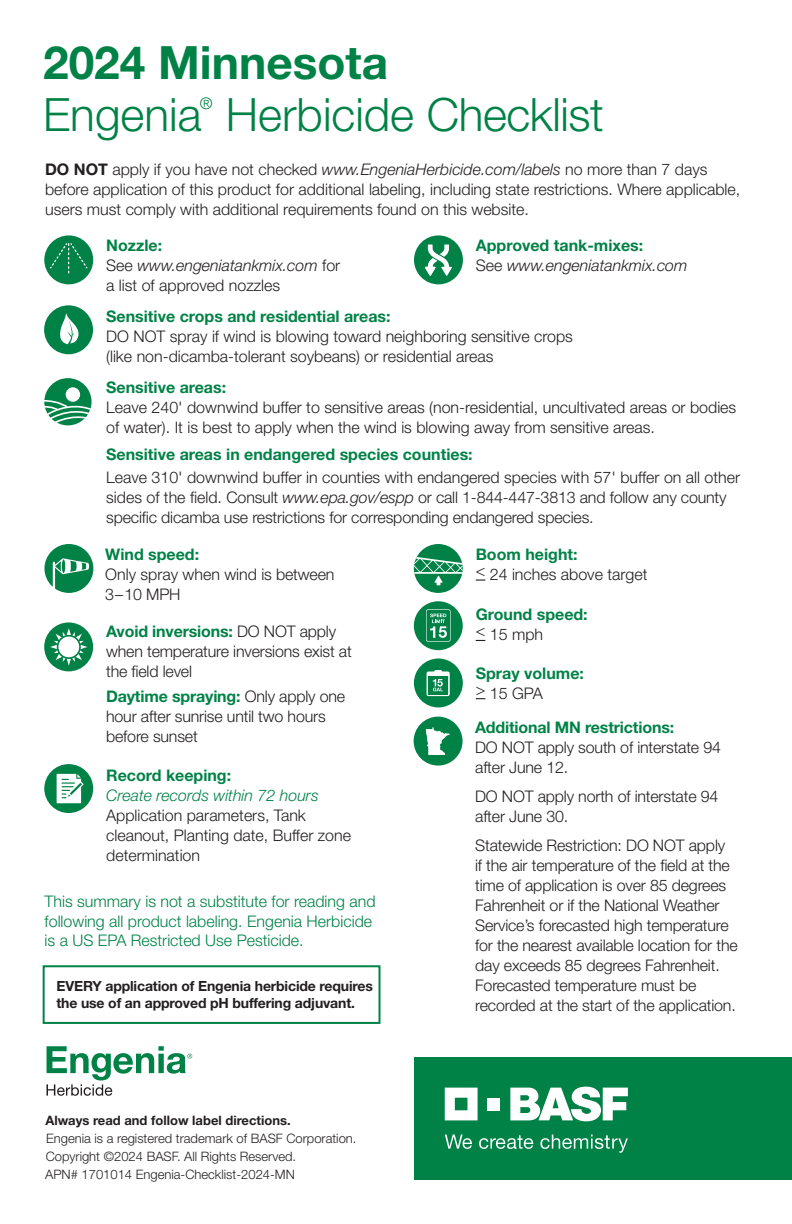
<style>
.page{position:relative;width:792px;height:1224px;background:#fff}
.page>*{position:absolute;margin:0;border:0;box-sizing:border-box;transform-origin:0 0}
.t1{font:700 46px/52px "Helvetica Neue LT Std";color:#008247}
.t2{font:300 46px "Helvetica Neue LT Std";letter-spacing:-.005em;color:#008247}
.t3{font:300 16px/20px "Helvetica Neue LT Std";color:#231f20}
.t4{font:700 16px/20px "Helvetica Neue LT Std";color:#008247}
.t5{font:300 16px/19.2px "Helvetica Neue LT Std";color:#008247}
.t6{font:italic 300 16px/20px "Helvetica Neue LT Std";color:#008247}
.t7{font:italic 300 16px "Helvetica Neue LT Std";color:#231f20}
.t8{font:700 14px/16.8px "Helvetica Neue LT Std";letter-spacing:-.01em;color:#231f20}
.t9{font:300 13px/18px "Helvetica Neue LT Std";color:#231f20}
.t10{font:700 13px "Helvetica Neue LT Std";color:#231f20}
.s1{font-weight:300}
.s2{font-weight:700}
.s3{font-style:italic}
.s4{font-weight:700;color:#008247}
.s5{font-style:normal}
.s6{font-weight:700;font-style:normal}
.s7{font-weight:300;color:#231f20}
</style>
<div class="page">
<svg style="left:46px;top:1046px;width:146px;height:50px"></svg>
<div style="left:44px;top:305px;width:49px;height:49px;background:#008247;border-radius:50%"></div>
<svg style="left:60px;top:313px;width:19px;height:31px"></svg>
<div style="left:44px;top:235px;width:49px;height:49px;background:#008247;border-radius:50%"></div>
<svg style="left:50px;top:243px;width:38px;height:30px"></svg>
<div style="left:414px;top:544px;width:49px;height:49px;background:#008247;border-radius:50%"></div>
<svg style="left:414px;top:557px;width:49px;height:28px"></svg>
<svg style="left:476px;top:579px;width:9px;height:2px"></svg>
<div style="left:414px;top:601px;width:49px;height:49px;background:#008247;border-radius:50%"></div>
<svg style="left:426px;top:609px;width:25px;height:33px"></svg>
<div style="left:44px;top:622px;width:49px;height:49px;background:#008247;border-radius:50%"></div>
<svg style="left:50px;top:628px;width:37px;height:38px"></svg>
<div style="left:44px;top:764px;width:49px;height:49px;background:#008247;border-radius:50%"></div>
<svg style="left:57px;top:774px;width:27px;height:29px"></svg>
<div style="left:44px;top:544px;width:49px;height:49px;background:#008247;border-radius:50%"></div>
<svg style="left:53px;top:558px;width:36px;height:32px"></svg>
<div style="left:43px;top:377px;width:49px;height:49px;background:#008247;border-radius:50%"></div>
<div style="left:66px;top:387px;width:14px;height:15px;background:#fff;border-radius:50%"></div>
<div style="left:43px;top:376px;width:50px;height:51px;border:2px solid #fff;border-radius:50%"></div>
<svg style="left:43px;top:399px;width:50px;height:28px"></svg>
<div style="left:414px;top:235px;width:49px;height:49px;background:#008247;border-radius:50%"></div>
<svg style="left:425px;top:245px;width:27px;height:31px"></svg>
<div style="left:414px;top:1057px;width:378px;height:122px;background:#008247"></div>
<svg style="left:445px;top:1088px;width:33px;height:32px"></svg>
<div style="left:488px;top:1098px;width:12px;height:12px;background:#fff"></div>
<svg style="left:510px;top:1087px;width:118px;height:34px"></svg>
<svg style="left:445px;top:1135px;width:27px;height:14px"></svg>
<svg style="left:479px;top:1135px;width:54px;height:14px"></svg>
<svg style="left:540px;top:1135px;width:88px;height:18px"></svg>
<div style="left:414px;top:659px;width:49px;height:48px;background:#008247;border-radius:50%"></div>
<svg style="left:427px;top:670px;width:23px;height:26px"></svg>
<div style="left:414px;top:717px;width:49px;height:49px;background:#008247;border-radius:50%"></div>
<div style="left:43px;top:965px;width:337px;height:59px;border:2px solid #008247"></div>
<svg style="left:426px;top:727px;width:24px;height:28px"></svg>
<p class="t1" style="left:43px;top:36px;width:347px">2024 Minnesota<br><span class="s1">Engenia</span></p>
<p class="t5" style="left:200px;top:94px;width:14px">®</p>
<p class="t2" style="left:226px;top:86px;width:380px">Herbicide Checklist</p>
<p class="t3" style="left:45px;top:158px;width:697px"><span class="s2">DO NOT</span> apply if you have not checked <span class="s3">www.EngeniaHerbicide.com/labels</span> no more than 7 days before application of this product for additional labeling, including state restrictions. Where applicable, users must comply with additional requirements found on this website.</p>
<p class="t3" style="left:106px;top:235px;width:236px"><span class="s4">Nozzle:<br></span>See <span class="s3">www.engeniatankmix.com</span> for a list of approved nozzles</p>
<p class="t4" style="left:476px;top:235px;width:169px">Approved tank-mixes:</p>
<p class="t7" style="left:476px;top:256px;width:213px"><span class="s5">See</span> www.engeniatankmix.com</p>
<p class="t4" style="left:106px;top:306px;width:286px">Sensitive crops and residential areas:</p>
<p class="t3" style="left:106px;top:326px;width:468px">DO NOT spray if wind is blowing toward neighboring sensitive crops (like non-dicamba-tolerant soybeans) or residential areas</p>
<p class="t4" style="left:106px;top:377px;width:122px">Sensitive areas:</p>
<p class="t3" style="left:106px;top:397px;width:632px">Leave 240' downwind buffer to sensitive areas (non-residential, uncultivated areas or bodies of water). It is best to apply when the wind is blowing away from sensitive areas.</p>
<p class="t4" style="left:106px;top:443px;width:368px">Sensitive areas in endangered species counties:</p>
<p class="t3" style="left:106px;top:467px;width:635px">Leave 310' downwind buffer in counties with endangered species with 57' buffer on all other sides of the field. Consult <span class="s3">www.epa.gov/espp</span> or call 1-844-447-3813 and follow any county specific dicamba use restrictions for corresponding endangered species.</p>
<p class="t4" style="left:105px;top:544px;width:95px">Wind speed:</p>
<p class="t3" style="left:105px;top:564px;width:231px">Only spray when wind is between<br>3–10 MPH</p>
<p class="t3" style="left:106px;top:621px;width:247px"><span class="s4">Avoid inversions:</span> DO NOT apply when temperature inversions exist at the field level</p>
<p class="t3" style="left:106px;top:686px;width:241px"><span class="s4">Daytime spraying:</span> Only apply one hour after sunrise until two hours before sunset</p>
<p class="t6" style="left:106px;top:766px;width:214px"><span class="s6">Record keeping:<br></span>Create records within 72 hours</p>
<p class="t3" style="left:106px;top:805px;width:246px">Application parameters, Tank cleanout, Planting date, Buffer zone determination</p>
<p class="t5" style="left:45px;top:892px;width:332px">This summary is not a substitute for reading and following all product labeling. Engenia Herbicide is a US EPA Restricted Use Pesticide.</p>
<p class="t8" style="left:56px;top:977px;width:318px">EVERY application of Engenia herbicide requires the use of an approved pH buffering adjuvant.</p>
<p class="t10" style="left:45px;top:1112px;width:247px">Always read and follow label directions.</p>
<p class="t9" style="left:45px;top:1129px;width:313px">Engenia is a registered trademark of BASF Corporation.<br>Copyright ©2024 BASF. All Rights Reserved.<br>APN# 1701014 Engenia-Checklist-2024-MN</p>
<p class="t3" style="left:476px;top:544px;width:173px"><span class="s4">Boom height:<br></span>&lt; 24 inches above target</p>
<p class="t4" style="left:476px;top:604px;width:114px">Ground speed: <sup>&lt;</sup> <span class="s7">15 mph</span></p>
<p class="t4" style="left:476px;top:663px;width:110px">Spray volume: <sup>&gt;</sup> <span class="s7">15 GPA</span></p>
<p class="t3" style="left:475px;top:717px;width:247px"><span class="s4">Additional MN restrictions:<br></span>DO NOT apply south of interstate 94 after June 12.</p>
<p class="t3" style="left:475px;top:786px;width:245px">DO NOT apply north of interstate 94 after June 30.</p>
<p class="t3" style="left:475px;top:835px;width:264px">Statewide Restriction: DO NOT apply<br>if the air temperature of the field at the time of application is over 85 degrees Fahrenheit or if the National Weather Service’s forecasted high temperature for the nearest available location for the day exceeds 85 degrees Fahrenheit.<br>Forecasted temperature must be recorded at the start of the application.</p>
</div>
